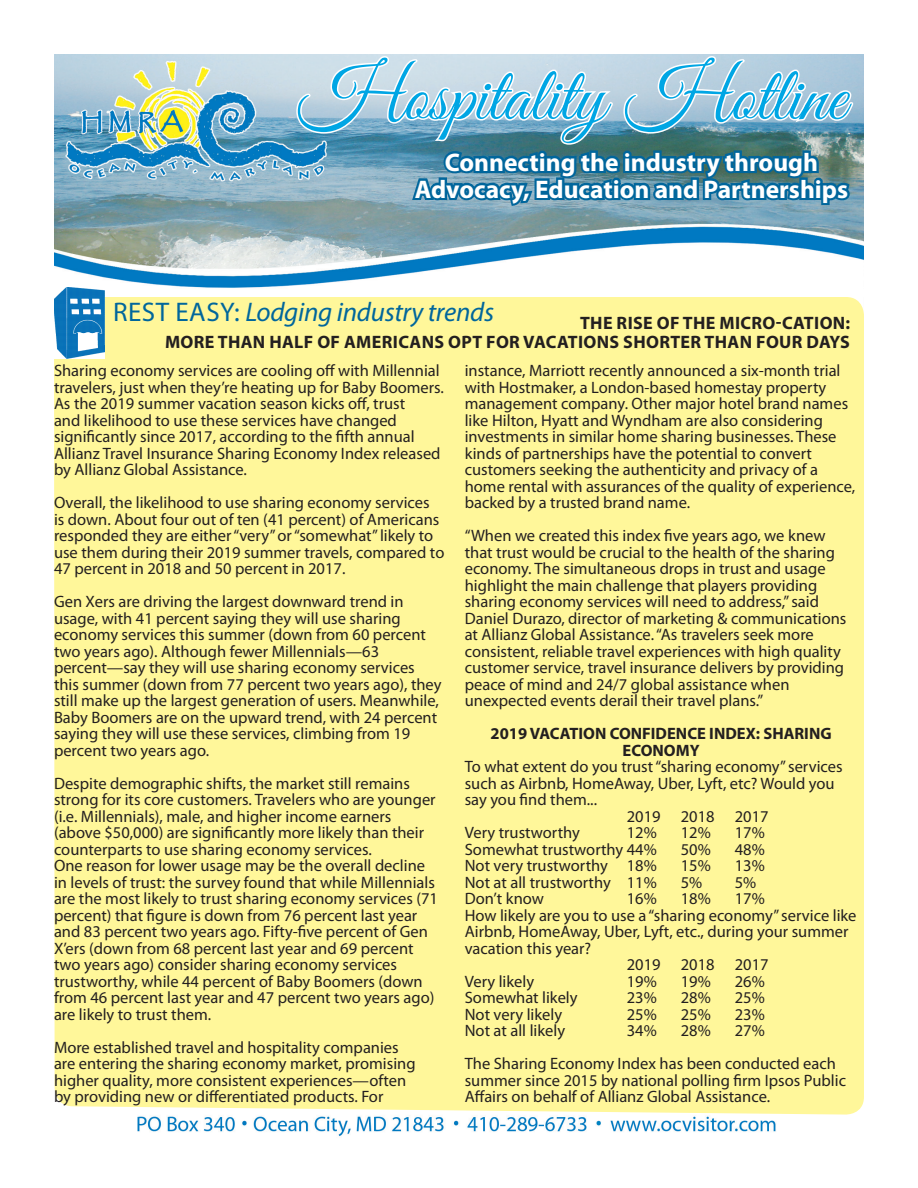
<style>
.page{position:relative;width:918px;height:1188px;background:#fff}
.page>*{position:absolute;margin:0;border:0;box-sizing:border-box;transform-origin:0 0}
.t1{font:76.5px "Great Vibes";color:#00a6e4}
.t2{font:italic 27px "Myriad Pro";letter-spacing:-.01em;color:#01669c}
.t3{font:700 25.5px "Myriad Pro";color:#fff}
.t4{font:700 18px "Myriad Pro";letter-spacing:.02em;color:#231f20}
.t5{font:16.5px/16.5px "Myriad Pro";color:#231f20}
.t6{font:700 16.5px/16.5px "Myriad Pro";color:#231f20;text-align:center}
.s1{font-style:normal}
</style>
<div class="page">
<img style="left:54px;top:54px;width:810px;height:1083px">
<svg style="left:296px;top:55px;width:559px;height:220px"></svg>
<div style="left:54px;top:297px;width:810px;height:818px;background:#fff79a"></div>
<img style="left:54px;top:287px;width:51px;height:72px">
<p class="t1" style="left:298px;top:54px;width:549px">Hospitality Hotline</p>
<p class="t3" style="left:445px;top:146px;width:375px">Connecting the industry through</p>
<p class="t3" style="left:415px;top:173px;width:435px">Advocacy, Education and Partnerships</p>
<p class="t2" style="left:113px;top:295px;width:383px"><span class="s1">REST EASY:</span> Lodging industry trends</p>
<p class="t4" style="left:580px;top:311px;width:272px">THE RISE OF THE MICRO-CATION:</p>
<p class="t4" style="left:165px;top:331px;width:687px">MORE THAN HALF OF AMERICANS OPT FOR VACATIONS SHORTER THAN FOUR DAYS</p>
<p class="t5" style="left:54px;top:362px;width:391px">Sharing economy services are cooling off with Millennial travelers, just when they’re heating up for Baby Boomers.<br>As the 2019 summer vacation season kicks off, trust<br>and likelihood to use these services have changed significantly since 2017, according to the fifth annual Allianz Travel Insurance Sharing Economy Index released by Allianz Global Assistance.</p>
<p class="t5" style="left:54px;top:494px;width:392px">Overall, the likelihood to use sharing economy services<br>is down. About four out of ten (41 percent) of Americans responded they are either “very” or “somewhat” likely to use them during their 2019 summer travels, compared to 47 percent in 2018 and 50 percent in 2017.</p>
<p class="t5" style="left:54px;top:593px;width:389px">Gen Xers are driving the largest downward trend in usage, with 41 percent saying they will use sharing economy services this summer (down from 60 percent two years ago). Although fewer Millennials—63 percent—say they will use sharing economy services this summer (down from 77 percent two years ago), they still make up the largest generation of users. Meanwhile, Baby Boomers are on the upward trend, with 24 percent saying they will use these services, climbing from 19 percent two years ago.</p>
<p class="t5" style="left:54px;top:775px;width:383px">Despite demographic shifts, the market still remains strong for its core customers. Travelers who are younger (i.e. Millennials), male, and higher income earners (above $50,000) are significantly more likely than their counterparts to use sharing economy services.</p>
<p class="t5" style="left:54px;top:857px;width:386px">One reason for lower usage may be the overall decline in levels of trust: the survey found that while Millennials are the most likely to trust sharing economy services (71 percent) that figure is down from 76 percent last year and 83 percent two years ago. Fifty-five percent of Gen X’ers (down from 68 percent last year and 69 percent two years ago) consider sharing economy services trustworthy, while 44 percent of Baby Boomers (down from 46 percent last year and 47 percent two years ago) are likely to trust them.</p>
<p class="t5" style="left:54px;top:1039px;width:363px">More established travel and hospitality companies are entering the sharing economy market, promising higher quality, more consistent experiences—often by providing new or differentiated products. For</p>
<p class="t5" style="left:465px;top:362px;width:392px">instance, Marriott recently announced a six-month trial with Hostmaker, a London-based homestay property management company. Other major hotel brand names like Hilton, Hyatt and Wyndham are also considering investments in similar home sharing businesses. These kinds of partnerships have the potential to convert customers seeking the authenticity and privacy of a home rental with assurances of the quality of experience, backed by a trusted brand name.</p>
<p class="t5" style="left:465px;top:527px;width:383px">“When we created this index five years ago, we knew that trust would be crucial to the health of the sharing economy. The simultaneous drops in trust and usage highlight the main challenge that players providing sharing economy services will need to address,” said Daniel Durazo, director of marketing &amp; communications at Allianz Global Assistance. “As travelers seek more consistent, reliable travel experiences with high quality customer service, travel insurance delivers by providing peace of mind and 24/7 global assistance when unexpected events derail their travel plans.”</p>
<p class="t6" style="left:491px;top:725px;width:343px">2019 VACATION CONFIDENCE INDEX: SHARING<br>ECONOMY</p>
<p class="t5" style="left:465px;top:758px;width:379px">To what extent do you trust “sharing economy” services such as Airbnb, HomeAway, Uber, Lyft, etc? Would you say you find them...</p>
<p class="t5" style="left:627px;top:808px;width:143px">2019 2018 2017</p>
<p class="t5" style="left:465px;top:824px;width:117px">Very trustworthy</p>
<p class="t5" style="left:627px;top:824px;width:31px">12%</p>
<p class="t5" style="left:681px;top:824px;width:31px">12%</p>
<p class="t5" style="left:735px;top:824px;width:31px">17%</p>
<p class="t5" style="left:465px;top:841px;width:193px">Somewhat trustworthy 44%</p>
<p class="t5" style="left:681px;top:841px;width:31px">50%</p>
<p class="t5" style="left:735px;top:841px;width:31px">48%</p>
<p class="t5" style="left:465px;top:857px;width:193px">Not very trustworthy 18%</p>
<p class="t5" style="left:681px;top:857px;width:31px">15%</p>
<p class="t5" style="left:735px;top:857px;width:31px">13%</p>
<p class="t5" style="left:465px;top:874px;width:193px">Not at all trustworthy 11%</p>
<p class="t5" style="left:681px;top:874px;width:23px">5%</p>
<p class="t5" style="left:735px;top:874px;width:23px">5%</p>
<p class="t5" style="left:465px;top:890px;width:81px">Don’t know</p>
<p class="t5" style="left:627px;top:890px;width:31px">16%</p>
<p class="t5" style="left:681px;top:890px;width:31px">18%</p>
<p class="t5" style="left:735px;top:890px;width:31px">17%</p>
<p class="t5" style="left:465px;top:907px;width:393px">How likely are you to use a “sharing economy” service like<br>Airbnb, HomeAway, Uber, Lyft, etc., during your summer vacation this year?</p>
<p class="t5" style="left:627px;top:956px;width:143px">2019 2018 2017</p>
<p class="t5" style="left:465px;top:973px;width:71px">Very likely</p>
<p class="t5" style="left:627px;top:973px;width:31px">19%</p>
<p class="t5" style="left:681px;top:973px;width:31px">19%</p>
<p class="t5" style="left:735px;top:973px;width:31px">26%</p>
<p class="t5" style="left:465px;top:989px;width:114px">Somewhat likely</p>
<p class="t5" style="left:627px;top:989px;width:31px">23%</p>
<p class="t5" style="left:681px;top:989px;width:31px">28%</p>
<p class="t5" style="left:735px;top:989px;width:31px">25%</p>
<p class="t5" style="left:465px;top:1006px;width:99px">Not very likely</p>
<p class="t5" style="left:627px;top:1006px;width:31px">25%</p>
<p class="t5" style="left:681px;top:1006px;width:31px">25%</p>
<p class="t5" style="left:735px;top:1006px;width:31px">23%</p>
<p class="t5" style="left:465px;top:1022px;width:102px">Not at all likely</p>
<p class="t5" style="left:627px;top:1022px;width:31px">34%</p>
<p class="t5" style="left:681px;top:1022px;width:31px">28%</p>
<p class="t5" style="left:735px;top:1022px;width:31px">27%</p>
<p class="t5" style="left:465px;top:1055px;width:383px">The Sharing Economy Index has been conducted each summer since 2015 by national polling firm Ipsos Public<br>Affairs on behalf of Allianz Global Assistance.</p>
</div>
